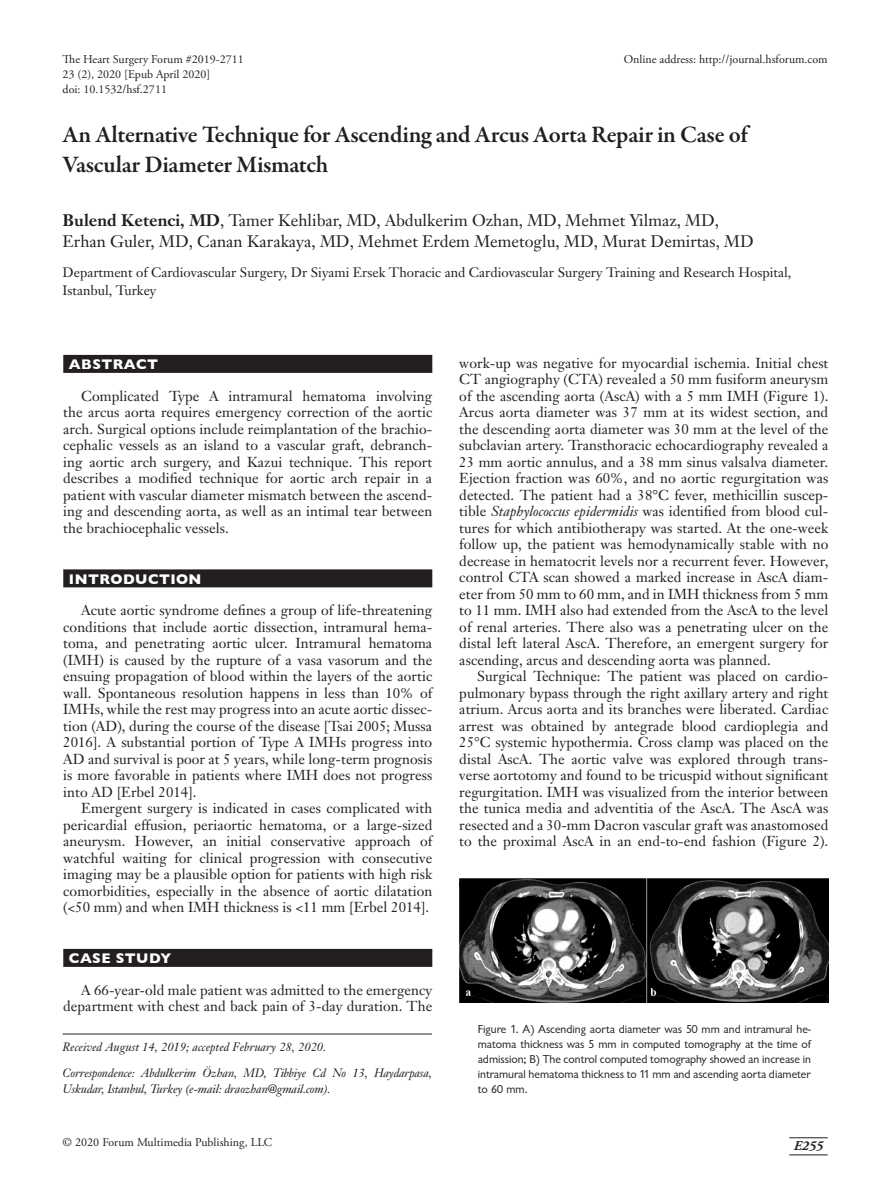
<style>
.page{position:relative;width:891px;height:1188px;background:#fff}
.page>*{position:absolute;margin:0;border:0;box-sizing:border-box;transform-origin:0 0}
.t1{font:600 24px/30px "Garamond Premr Pro";letter-spacing:-.015em;color:#231f20}
.Authors{font:16.5px/21px "Janson Text";color:#231f20}
.Body_Text{font:14.25px/16.5px "Janson Text";letter-spacing:.005em;color:#231f20;text-align:justify}
.t2{font:700 14.25px "Gill Sans";letter-spacing:.03em;color:#fff}
.Affiliation{font:13.5px/18px "Janson Text";color:#231f20}
.t3{font:italic 700 13.5px "Adobe Garamond Pro";color:#231f20}
.Figure_Legend{font:12px/15px "Classical Sans Regular DTC";color:#231f20;text-align:justify}
.Doi{font:12px "Adobe Garamond Pro";color:#231f20}
.Correspondence{font:italic 12px/16.8px "Janson Text";letter-spacing:-.01em;color:#231f20}
.Correspondence_First{font:italic 12px "Janson Text";letter-spacing:.005em;color:#231f20}
.s1{font-weight:700}
.s2{font-style:italic}
</style>
<div class="page">
<hr style="left:789px;top:1138px;width:39px;height:1px;background:#231f20">
<hr style="left:789px;top:1155px;width:39px;height:1px;background:#231f20">
<div style="left:63px;top:355px;width:369px;height:18px;background:#231f20"></div>
<div style="left:63px;top:569px;width:369px;height:18px;background:#231f20"></div>
<div style="left:63px;top:949px;width:369px;height:18px;background:#231f20"></div>
<hr style="left:63px;top:1034px;width:369px;height:1px;background:#231f20">
<img style="left:459px;top:878px;width:369px;height:125px">
<p class="Doi" style="left:63px;top:52px;width:183px">The Heart Surgery Forum #2019-2711</p>
<p class="Doi" style="left:63px;top:67px;width:149px">23 (2), 2020 [Epub April 2020]</p>
<p class="Doi" style="left:63px;top:82px;width:106px">doi: 10.1532/hsf.2711</p>
<p class="t1" style="left:63px;top:120px;width:687px">An Alternative Technique for Ascending and Arcus Aorta Repair in Case of<br>Vascular Diameter Mismatch</p>
<p class="Doi" style="left:624px;top:52px;width:205px">Online address: http://journal.hsforum.com</p>
<p class="Authors" style="left:63px;top:210px;width:693px"><span class="s1">Bulend Ketenci, MD</span>, Tamer Kehlibar, MD, Abdulkerim Ozhan, MD, Mehmet Yilmaz, MD,<br>Erhan Guler, MD, Canan Karakaya, MD, Mehmet Erdem Memetoglu, MD, Murat Demirtas, MD</p>
<p class="Affiliation" style="left:63px;top:264px;width:730px">Department of Cardiovascular Surgery, Dr Siyami Ersek Thoracic and Cardiovascular Surgery Training and Research Hospital,<br>Istanbul, Turkey</p>
<h1 class="t2" style="left:69px;top:353px;width:91px">ABSTRACT</h1>
<p class="Body_Text" style="left:63px;top:387px;width:371px;text-indent:18px">Complicated Type A intramural hematoma involving the arcus aorta requires emergency correction of the aortic arch. Surgical options include reimplantation of the brachio&shy;cephalic vessels as an island to a vascular graft, debranch&shy;ing aortic arch surgery, and Kazui technique. This report describes a modified technique for aortic arch repair in a patient with vascular diameter mismatch between the ascend&shy;ing and descending aorta, as well as an intimal tear between the brachiocephalic vessels.</p>
<h1 class="t2" style="left:69px;top:567px;width:134px">INTRODUCTION</h1>
<p class="Body_Text" style="left:63px;top:602px;width:371px;text-indent:18px">Acute aortic syndrome defines a group of life-threatening conditions that include aortic dissection, intramural hema&shy;toma, and penetrating aortic ulcer. Intramural hematoma (IMH) is caused by the rupture of a vasa vasorum and the ensuing propagation of blood within the layers of the aortic wall. Spontaneous resolution happens in less than 10% of IMHs, while the rest may progress into an acute aortic dissec&shy;tion (AD), during the course of the disease [Tsai 2005; Mussa 2016]. A substantial portion of Type A IMHs progress into AD and survival is poor at 5 years, while long-term prognosis is more favorable in patients where IMH does not progress into AD [Erbel 2014].</p>
<p class="Body_Text" style="left:63px;top:800px;width:371px;text-indent:18px">Emergent surgery is indicated in cases complicated with pericardial effusion, periaortic hematoma, or a large-sized aneurysm. However, an initial conservative approach of watchful waiting for clinical progression with consecutive imaging may be a plausible option for patients with high risk comorbidities, especially in the absence of aortic dilatation (&lt;50 mm) and when IMH thickness is &lt;11 mm [Erbel 2014].</p>
<h1 class="t2" style="left:69px;top:947px;width:104px">CASE STUDY</h1>
<p class="Body_Text" style="left:63px;top:981px;width:371px;text-align:right">A 66-year-old male patient was admitted to the emergency department with chest and back pain of 3-day duration. The</p>
<p class="Correspondence_First" style="left:63px;top:1039px;width:265px">Received August 14, 2019; accepted February 28, 2020.</p>
<p class="Correspondence" style="left:63px;top:1064px;width:371px">Correspondence: Abdulkerim Özhan, MD, Tibbiye Cd No 13, Haydarpasa,<br>Uskudar, Istanbul, Turkey (e-mail: draozhan@gmail.com).</p>
<p class="Body_Text" style="left:459px;top:354px;width:371px">work-up was negative for myocardial ischemia. Initial chest CT angiography (CTA) revealed a 50 mm fusiform aneurysm of the ascending aorta (AscA) with a 5 mm IMH (Figure 1).<br>Arcus aorta diameter was 37 mm at its widest section, and the descending aorta diameter was 30 mm at the level of the subclavian artery. Transthoracic echocardiography revealed a 23 mm aortic annulus, and a 38 mm sinus valsalva diameter.<br>Ejection fraction was 60%, and no aortic regurgitation was detected. The patient had a 38°C fever, methicillin suscep&shy;tible <span class="s2">Staphylococcus epidermidis</span> was identified from blood cul&shy;tures for which antibiotherapy was started. At the one-week follow up, the patient was hemodynamically stable with no decrease in hematocrit levels nor a recurrent fever. However, control CTA scan showed a marked increase in AscA diam&shy;eter from 50 mm to 60 mm, and in IMH thickness from 5 mm to 11 mm. IMH also had extended from the AscA to the level of renal arteries. There also was a penetrating ulcer on the distal left lateral AscA. Therefore, an emergent surgery for ascending, arcus and descending aorta was planned.</p>
<p class="Body_Text" style="left:459px;top:668px;width:371px;text-indent:18px">Surgical Technique: The patient was placed on cardio&shy;pulmonary bypass through the right axillary artery and right atrium. Arcus aorta and its branches were liberated. Cardiac arrest was obtained by antegrade blood cardioplegia and 25°C systemic hypothermia. Cross clamp was placed on the distal AscA. The aortic valve was explored through trans&shy;verse aortotomy and found to be tricuspid without significant regurgitation. IMH was visualized from the interior between the tunica media and adventitia of the AscA. The AscA was resected and a 30-mm Dacron vascular graft was anastomosed to the proximal AscA in an end-to-end fashion (Figure 2).</p>
<p class="Figure_Legend" style="left:478px;top:1022px;width:335px">Figure 1. A) Ascending aorta diameter was 50 mm and intramural he&shy;matoma thickness was 5 mm in computed tomography at the time of admission; B) The control computed tomography showed an increase in intramural hematoma thickness to 11 mm and ascending aorta diameter to 60 mm.</p>
<p class="Doi" style="left:63px;top:1135px;width:211px">© 2020 Forum Multimedia Publishing, LLC</p>
<p class="t3" style="left:794px;top:1138px;width:31px">E255</p>
</div>
